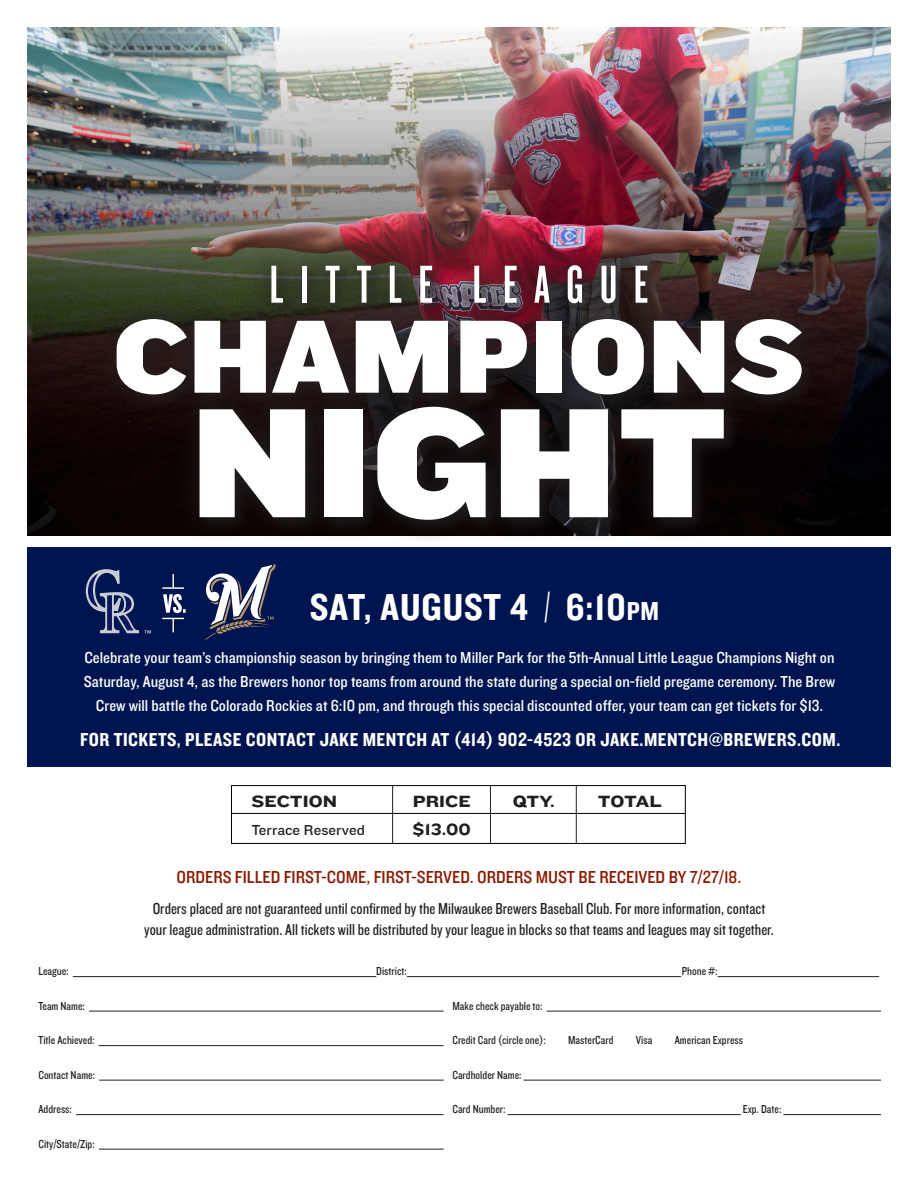
<style>
.page{position:relative;width:918px;height:1188px;background:#fff}
.page>*{position:absolute;margin:0;border:0;box-sizing:border-box;transform-origin:0 0}
.t1{font:162px "Knockout 72 Full Cruiserwt";color:#fff}
.t2{font:108px "Knockout 72 Full Cruiserwt";color:#fff}
.t3{font:55.5px "Knockout 47 Bantamweight";letter-spacing:.3em;color:#fff}
.t4{font:39px "Knockout 50 Welterweight";letter-spacing:.025em;color:#fff}
.t5{font:19.5px "Knockout 50 Welterweight";letter-spacing:.025em;color:#fff}
.t6{font:18px "Knockout 30 Junior Welterwt";color:#891a02}
.t7{font:16.95px "Knockout 53 Heviweight";color:#231f20}
.t8{font:16.95px "Knockout 53 Heviweight";color:#231f20;scale:.95 1}
.t9{font:16.5px/24px "Knockout 30 Junior Welterwt";color:#fff;text-align:center}
.t10{font:16.5px/21px "Knockout 29 Junior Ltweight";color:#231f20;text-align:center}
.t11{font:15px "Knockout 32 Junior Cruisewt";color:#231f20;scale:.95 1}
.t12{font:12px "Knockout 30 Junior Welterwt";color:#231f20;scale:.9 1}
.s1{font-size:27px}
</style>
<div class="page">
<img style="left:27px;top:28px;width:864px;height:508px">
<hr style="left:73px;top:976px;width:303px;height:1px;background:#231f20">
<hr style="left:407px;top:976px;width:274px;height:1px;background:#231f20">
<hr style="left:89px;top:1011px;width:355px;height:1px;background:#231f20">
<hr style="left:99px;top:1045px;width:345px;height:1px;background:#231f20">
<hr style="left:99px;top:1080px;width:345px;height:1px;background:#231f20">
<hr style="left:76px;top:1114px;width:368px;height:1px;background:#231f20">
<hr style="left:99px;top:1149px;width:345px;height:1px;background:#231f20">
<hr style="left:718px;top:976px;width:161px;height:1px;background:#231f20">
<hr style="left:547px;top:1011px;width:334px;height:1px;background:#231f20">
<hr style="left:524px;top:1080px;width:357px;height:1px;background:#231f20">
<hr style="left:508px;top:1114px;width:233px;height:1px;background:#231f20">
<hr style="left:783px;top:1114px;width:98px;height:1px;background:#231f20">
<div style="left:27px;top:548px;width:864px;height:219px;background:#001550"></div>
<div style="left:231px;top:785px;width:455px;height:59px;border:1px solid #000"></div>
<hr style="left:231px;top:813px;width:455px;height:1px;background:#000">
<hr style="left:392px;top:785px;width:1px;height:59px;background:#231f20">
<hr style="left:490px;top:785px;width:1px;height:59px;background:#231f20">
<hr style="left:576px;top:785px;width:1px;height:59px;background:#231f20">
<svg style="left:205px;top:563px;width:71px;height:77px"></svg>
<div style="left:91px;top:241px;width:735px;height:304px;background:#231f20;opacity:.75"></div>
<hr style="left:162px;top:587px;width:22px;height:2px;background:#fff">
<svg style="left:173px;top:574px;width:1px;height:14px"></svg>
<svg style="left:162px;top:594px;width:24px;height:38px"></svg>
<svg style="left:86px;top:569px;width:65px;height:64px"></svg>
<p class="t3" style="left:270px;top:252px;width:380px">LITTLE LEAGUE</p>
<p class="t2" style="left:113px;top:282px;width:694px">CHAMPIONS</p>
<p class="t1" style="left:190px;top:352px;width:539px">NIGHT</p>
<p class="t4" style="left:310px;top:581px;width:351px">SAT, AUGUST 4 / 6:10<span class="s1">PM</span></p>
<p class="t9" style="left:84px;top:645px;width:753px">Celebrate your team’s championship season by bringing them to Miller Park for the 5th-Annual Little League Champions Night on<br>Saturday, August 4, as the Brewers honor top teams from around the state during a special on-field pregame ceremony. The Brew<br>Crew will battle the Colorado Rockies at 6:10 pm, and through this special discounted offer, your team can get tickets for $13.</p>
<p class="t5" style="left:80px;top:727px;width:762px">FOR TICKETS, PLEASE CONTACT JAKE MENTCH AT (414) 902-4523 OR JAKE.MENTCH@BREWERS.COM.</p>
<p class="t7" style="left:251px;top:790px;width:87px">SECTION</p>
<p class="t11" style="left:251px;top:820px;width:121px">Terrace Reserved</p>
<p class="t7" style="left:413px;top:790px;width:60px">PRICE</p>
<p class="t7" style="left:513px;top:790px;width:44px">QTY.</p>
<p class="t7" style="left:598px;top:790px;width:65px">TOTAL</p>
<p class="t8" style="left:413px;top:818px;width:63px">$13.00</p>
<p class="t6" style="left:177px;top:865px;width:566px">ORDERS FILLED FIRST-COME, FIRST-SERVED. ORDERS MUST BE RECEIVED BY 7/27/18.</p>
<p class="t10" style="left:144px;top:898px;width:631px">Orders placed are not guaranteed until confirmed by the Milwaukee Brewers Baseball Club. For more information, contact your league administration. All tickets will be distributed by your league in blocks so that teams and leagues may sit together.</p>
<p class="t12" style="left:38px;top:963px;width:35px">League:</p>
<p class="t12" style="left:376px;top:963px;width:36px">District:</p>
<p class="t12" style="left:38px;top:998px;width:53px">Team Name:</p>
<p class="t12" style="left:38px;top:1032px;width:64px">Title Achieved:</p>
<p class="t12" style="left:38px;top:1067px;width:64px">Contact Name:</p>
<p class="t12" style="left:38px;top:1101px;width:39px">Address:</p>
<p class="t12" style="left:38px;top:1136px;width:64px">City/State/Zip:</p>
<p class="t12" style="left:682px;top:963px;width:41px">Phone #:</p>
<p class="t12" style="left:452px;top:998px;width:102px">Make check payable to:</p>
<p class="t12" style="left:452px;top:1032px;width:105px">Credit Card (circle one):</p>
<p class="t12" style="left:568px;top:1032px;width:52px">MasterCard</p>
<p class="t12" style="left:636px;top:1032px;width:20px">Visa</p>
<p class="t12" style="left:675px;top:1032px;width:77px">American Express</p>
<p class="t12" style="left:452px;top:1067px;width:78px">Cardholder Name:</p>
<p class="t12" style="left:452px;top:1101px;width:61px">Card Number:</p>
<p class="t12" style="left:743px;top:1101px;width:44px">Exp. Date:</p>
</div>
